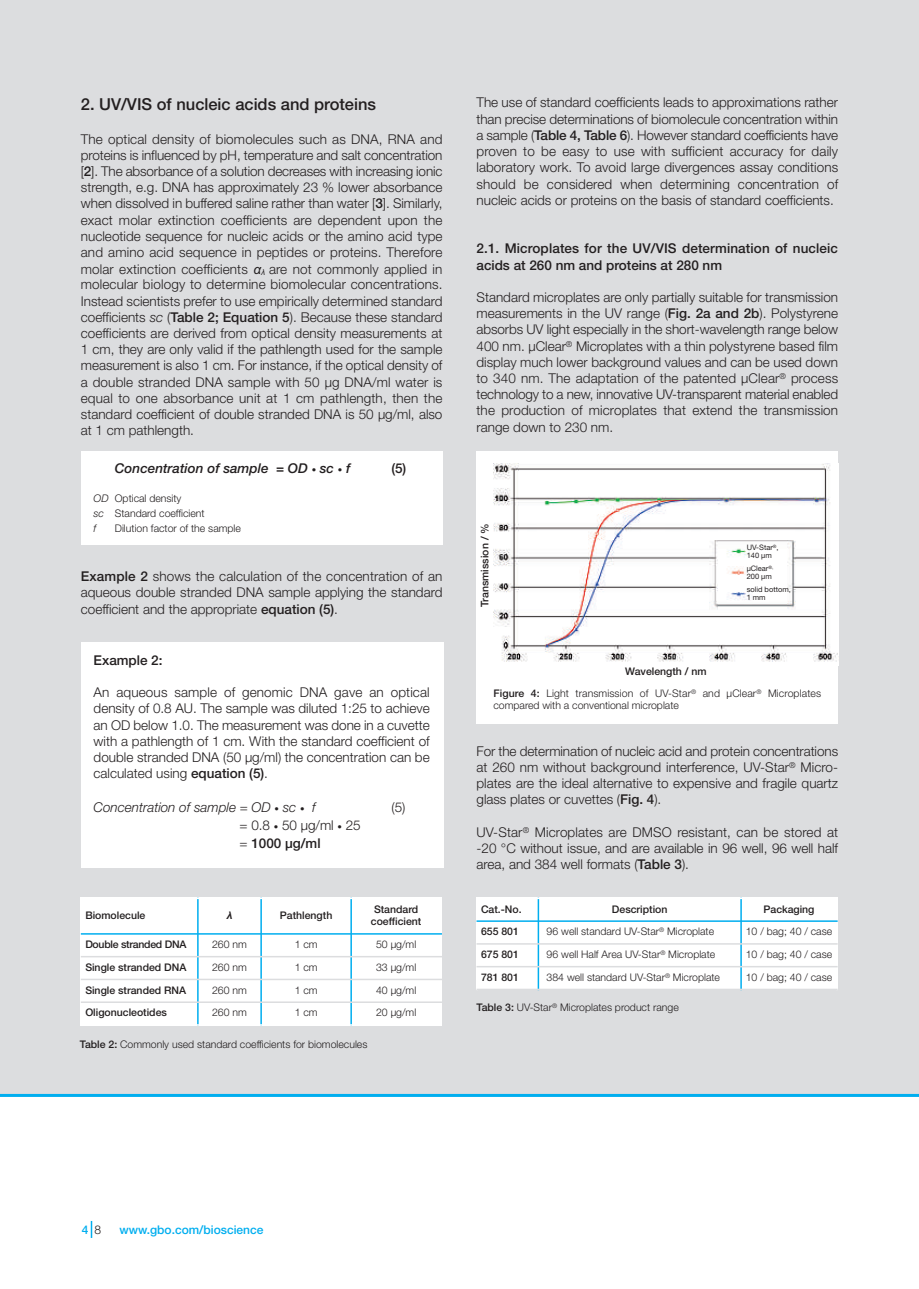
<style>
.page{position:relative;width:919px;height:1289px;background:#fff}
.page>*{position:absolute;margin:0;border:0;box-sizing:border-box;transform-origin:0 0}
.t1{font:16.5px "Helvetica Neue LT Medium OV OKKBYA";color:#231f20}
.t2{font:13.5px/16.2px "Helvetica Neue LT Light OV PKKBYA";color:#231f20;text-align:justify}
.t3{font:13.5px/16.2px "Helvetica Neue LT Medium OV OKKBYA";letter-spacing:.01em;color:#231f20}
.t4{font:13.5px "Helvetica Neue LT Medium Italic OV SKKBYA";color:#231f20}
.t5{font:13.5px "Helvetica Neue LT Light Italic OV TKKBYA";color:#231f20}
.t6{font:12px "Helvetica Neue LT Medium OV OKKBYA";color:#00aeef}
.t7{font:10.5px/15px "Helvetica Neue LT Light OV PKKBYA";color:#231f20}
.t8{font:10.5px/12.6px "Helvetica Neue LT Medium OV OKKBYA";color:#231f20}
.t9{font:10.5px "Helvetica Neue LT Medium OV OKKBYA";letter-spacing:-.025em;color:#231f20}
.t10{font:10.5px "Helvetica Neue LT Light Italic OV TKKBYA";color:#231f20}
.t11{font:10.5px "Arial Bold Italic MT OV WKKBYA";color:#231f20}
.t12{font:7.5px/7.5px "Helvetica Neue LT Roman OV RKKBYA";color:#231f20}
.s1{font-family:"Helvetica Neue LT Medium OV OKKBYA"}
.s2{font-family:"Arial Italic MT OV UKKBYA"}
.s3{font-family:"Arial Italic MT OV UKKBYA";font-size:8.1px}
.s4{font-family:"Helvetica Neue LT Light Italic OV TKKBYA"}
.s5{font-size:9px}
.s6{font-family:"Helvetica Neue LT Light Italic OV TKKBYA";font-size:9px}
.s7{font-family:"Helvetica Neue LT Light OV PKKBYA"}
.s8{font-family:"Helvetica Neue LT Light OV PKKBYA";color:#231f20}
</style>
<div class="page">
<div style="left:0;top:0;width:906px;height:1095px;background:#dcdddf"></div>
<div style="left:906px;top:0;width:12px;height:1095px;background:#dcdddf"></div>
<svg style="left:91px;top:1220px;width:1px;height:17px"></svg>
<div style="left:81px;top:451px;width:361px;height:93px;background:#fff"></div>
<div style="left:81px;top:642px;width:362px;height:225px;background:#fff"></div>
<hr style="left:0;top:1093px;width:918px;height:3px;background:#00aeef">
<div style="left:81px;top:897px;width:361px;height:128px;background:#fff"></div>
<hr style="left:197px;top:897px;width:2px;height:128px;background:#00aeef">
<hr style="left:260px;top:897px;width:2px;height:128px;background:#00aeef">
<hr style="left:350px;top:897px;width:2px;height:128px;background:#00aeef">
<hr style="left:81px;top:897px;width:361px;height:2px;background:#fff">
<hr style="left:81px;top:933px;width:361px;height:1px;background:#00aeef">
<hr style="left:81px;top:955px;width:361px;height:2px;background:#dcdddf">
<hr style="left:81px;top:978px;width:361px;height:2px;background:#dcdddf">
<hr style="left:81px;top:1001px;width:361px;height:1px;background:#dcdddf">
<hr style="left:81px;top:1024px;width:361px;height:1px;background:#fff">
<div style="left:476px;top:451px;width:362px;height:272px;background:#fff"></div>
<img style="left:493px;top:463px;width:345px;height:199px">
<div style="left:476px;top:897px;width:361px;height:93px;background:#fff"></div>
<hr style="left:537px;top:897px;width:2px;height:93px;background:#00aeef">
<hr style="left:740px;top:897px;width:1px;height:93px;background:#00aeef">
<hr style="left:476px;top:897px;width:361px;height:2px;background:#fff">
<hr style="left:476px;top:920px;width:361px;height:1px;background:#00aeef">
<hr style="left:476px;top:943px;width:361px;height:1px;background:#dcdddf">
<hr style="left:476px;top:965px;width:361px;height:2px;background:#dcdddf">
<hr style="left:476px;top:988px;width:361px;height:2px;background:#dcdddf">
<p class="t1" style="left:81px;top:94px;width:297px">2. UV/VIS of nucleic acids and proteins</p>
<p class="t2" style="left:81px;top:131px;width:363px">The optical density of biomolecules such as DNA, RNA and proteins is influenced by pH, temperature and salt concentration [<span class="s1">2</span>]. The absorbance of a solution decreases with increasing ionic strength, e.g. DNA has approximately 23 % lower absorbance when dissolved in buffered saline rather than water [<span class="s1">3</span>]. Similarly, exact molar extinction coefficients are dependent upon the nucleotide sequence for nucleic acids or the amino acid type and amino acid sequence in peptides or proteins. Therefore molar extinction coefficients <span class="s2">α</span><span class="s3">λ</span> are not commonly applied in</p>
<p class="t2" style="left:81px;top:277px;width:363px">molecular biology to determine biomolecular concentrations.<br>Instead scientists prefer to use empirically determined standard coefficients <span class="s4">sc</span> (<span class="s1">Table 2; Equation 5</span>). Because these standard coefficients are derived from optical density measurements at 1 cm, they are only valid if the pathlength used for the sample measurement is also 1 cm. For instance, if the optical density of a double stranded DNA sample with 50 µg DNA/ml water is equal to one absorbance unit at 1 cm pathlength, then the standard coefficient of double stranded DNA is 50 µg/ml, also at 1 cm pathlength.</p>
<p class="t4" style="left:115px;top:461px;width:237px">Concentration of sample = OD <span class="s5">•</span> sc <span class="s5">•</span> f</p>
<p class="t3" style="left:391px;top:460px;width:16px">(5)</p>
<p class="t7" style="left:94px;top:491px;width:113px"><span class="s4">OD</span> Optical density<br><span class="s4">sc</span> Standard coefficient</p>
<p class="t10" style="left:94px;top:522px;width:4px">f</p>
<p class="t7" style="left:115px;top:521px;width:128px">Dilution factor of the sample</p>
<p class="t2" style="left:81px;top:568px;width:363px"><span class="s1">Example 2</span> shows the calculation of the concentration of an aqueous double stranded DNA sample applying the standard coefficient and the appropriate <span class="s1">equation (5)</span>.</p>
<p class="t3" style="left:94px;top:652px;width:70px">Example 2:</p>
<p class="t2" style="left:94px;top:684px;width:337px">An aqueous sample of genomic DNA gave an optical density of 0.8 AU. The sample was diluted 1:25 to achieve an OD below 1.0. The measurement was done in a cuvette with a pathlength of 1 cm. With the standard coefficient of double stranded DNA (50 µg/ml) the concentration can be calculated using <span class="s1">equation (5)</span>.</p>
<p class="t5" style="left:94px;top:799px;width:223px">Concentration of sample = OD <span class="s5">•</span> sc <span class="s5">•</span> f</p>
<p class="t2" style="left:391px;top:799px;width:15px">(5)</p>
<p class="t2" style="left:239px;top:817px;width:123px">= 0.8 <span class="s6">•</span> 50 µg/ml <span class="s6">•</span> 25</p>
<p class="t3" style="left:239px;top:835px;width:83px"><span class="s7">=</span> 1000 µg/ml</p>
<p class="t8" style="left:85px;top:908px;width:62px">Biomolecule</p>
<p class="t11" style="left:226px;top:908px;width:7px">λ</p>
<p class="t8" style="left:280px;top:908px;width:54px">Pathlength</p>
<p class="t8" style="left:371px;top:902px;width:52px">Standard coefficient</p>
<p class="t9" style="left:85px;top:938px;width:102px">Double stranded DNA</p>
<p class="t7" style="left:212px;top:936px;width:36px">260 nm</p>
<p class="t7" style="left:295px;top:936px;width:24px">1 cm</p>
<p class="t7" style="left:376px;top:936px;width:42px">50 µg/ml</p>
<p class="t8" style="left:85px;top:960px;width:103px">Single stranded DNA</p>
<p class="t7" style="left:212px;top:959px;width:36px">260 nm</p>
<p class="t7" style="left:295px;top:959px;width:24px">1 cm</p>
<p class="t7" style="left:376px;top:959px;width:42px">33 µg/ml</p>
<p class="t8" style="left:85px;top:983px;width:102px">Single stranded RNA</p>
<p class="t7" style="left:212px;top:982px;width:36px">260 nm</p>
<p class="t7" style="left:295px;top:982px;width:24px">1 cm</p>
<p class="t7" style="left:376px;top:982px;width:42px">40 µg/ml</p>
<p class="t8" style="left:85px;top:1006px;width:83px">Oligonucleotides</p>
<p class="t7" style="left:212px;top:1005px;width:36px">260 nm</p>
<p class="t7" style="left:295px;top:1005px;width:24px">1 cm</p>
<p class="t7" style="left:376px;top:1005px;width:42px">20 µg/ml</p>
<p class="t7" style="left:80px;top:1036px;width:289px"><span class="s1">Table 2:</span> Commonly used standard coefficients for biomolecules</p>
<p class="t2" style="left:476px;top:95px;width:363px">The use of standard coefficients leads to approximations rather than precise determinations of biomolecule concentration within a sample (<span class="s1">Table 4, Table 6</span>). However standard coefficients have proven to be easy to use with sufficient accuracy for daily laboratory work. To avoid large divergences assay conditions should be considered when determining concentration of nucleic acids or proteins on the basis of standard coefficients.</p>
<p class="t3" style="left:476px;top:240px;width:363px">2.1. Microplates for the UV/VIS determination of nucleic acids at 260 nm and proteins at 280 nm</p>
<p class="t2" style="left:476px;top:289px;width:363px">Standard microplates are only partially suitable for transmission measurements in the UV range (<span class="s1">Fig. 2a and 2b</span>). Polystyrene absorbs UV light especially in the short-wavelength range below 400 nm. µClear<sup>®</sup> Microplates with a thin polystyrene based film display much lower background values and can be used down to 340 nm. The adaptation of the patented µClear<sup>®</sup> process technology to a new, innovative UV-transparent material enabled the production of microplates that extend the transmission range down to 230 nm.</p>
<p class="t8" style="left:478px;top:607px;width:85px;rotate:-90deg">Transmission / %</p>
<p class="t8" style="left:625px;top:665px;width:83px">Wavelength / nm</p>
<p class="t12" style="left:746px;top:544px;width:33px">UV-Star<sup>®</sup>,<br>140 µm</p>
<p class="t12" style="left:746px;top:565px;width:28px">µClear<sup>®,<br></sup>200 µm</p>
<p class="t12" style="left:746px;top:586px;width:46px">solid bottom,<br>1 mm</p>
<p class="t7" style="left:493px;top:686px;width:329px;line-height:12.6px"><span class="s1">Figure 4:</span> Light transmission of UV-Star<sup>®</sup> and µClear<sup>®</sup> Microplates compared with a conventional microplate</p>
<p class="t2" style="left:476px;top:743px;width:363px">For the determination of nucleic acid and protein concentrations at 260 nm without background interference, UV-Star<sup>®</sup> Micro&shy;plates are the ideal alternative to expensive and fragile quartz glass plates or cuvettes (<span class="s1">Fig. 4</span>).</p>
<p class="t2" style="left:476px;top:824px;width:363px">UV-Star<sup>®</sup> Microplates are DMSO resistant, can be stored at -20 °C without issue, and are available in 96 well, 96 well half area, and 384 well formats (<span class="s1">Table 3</span>).</p>
<p class="t8" style="left:481px;top:902px;width:42px">Cat.-No.</p>
<p class="t8" style="left:612px;top:902px;width:57px">Description</p>
<p class="t8" style="left:763px;top:902px;width:52px">Packaging</p>
<p class="t8" style="left:481px;top:925px;width:39px">655 801</p>
<p class="t7" style="left:546px;top:924px;width:169px">96 well standard UV-Star<sup>®</sup> Microplate</p>
<p class="t7" style="left:745px;top:924px;width:88px">10 / bag; 40 / case</p>
<p class="t8" style="left:481px;top:948px;width:39px">675 801</p>
<p class="t7" style="left:546px;top:946px;width:170px">96 well Half Area UV-Star<sup>®</sup> Microplate</p>
<p class="t7" style="left:745px;top:946px;width:88px">10 / bag; 40 / case</p>
<p class="t8" style="left:481px;top:970px;width:39px">781 801</p>
<p class="t7" style="left:546px;top:969px;width:175px">384 well standard UV-Star<sup>®</sup> Microplate</p>
<p class="t7" style="left:745px;top:969px;width:88px">10 / bag; 40 / case</p>
<p class="t7" style="left:476px;top:1000px;width:204px"><span class="s1">Table 3:</span> UV-Star<sup>®</sup> Microplates product range</p>
<p class="t6" style="left:82px;top:1222px;width:21px">4 <span class="s8">8</span></p>
<p class="t6" style="left:119px;top:1222px;width:145px">www.gbo.com/bioscience</p>
</div>
